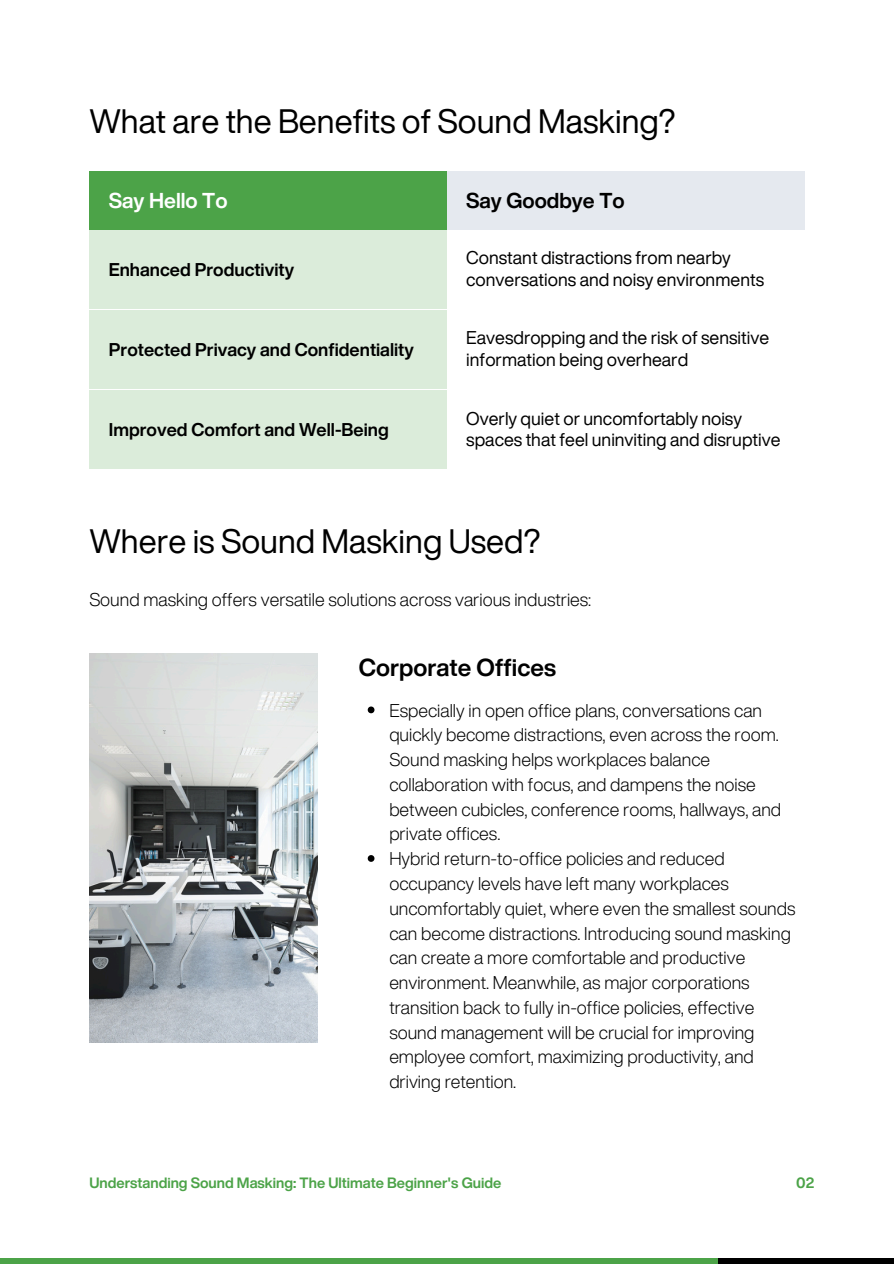
<style>
.page{position:relative;width:894px;height:1264px;background:#fff}
.page>*{position:absolute;margin:0;border:0;box-sizing:border-box;transform-origin:0 0}
.t1{font:33px "Helvetica Now Display";color:#000}
.t2{font:700 24px "Helvetica Now Display";color:#000}
.t3{font:700 21px "Helvetica Now Display";color:#000}
.t4{font:700 21px "Helvetica Now Display";color:#fff}
.t5{font:300 18px/24.8px "Helvetica Now Display";color:#000}
.t6{font:18px/21.3px "Helvetica Now Display";color:#000}
.t7{font:700 18px "Helvetica Now Display";color:#000}
.t8{font:700 14.55px "Helvetica Now Display";color:#4ca348}
</style>
<div class="page">
<div style="left:674px;top:1257px;width:219px;height:6px;background:#000"></div>
<div style="left:0;top:1257px;width:717px;height:6px;background:#4ca348"></div>
<div style="left:89px;top:171px;width:357px;height:58px;background:#4ca348"></div>
<div style="left:446px;top:171px;width:358px;height:58px;background:#e5e9ef"></div>
<div style="left:89px;top:231px;width:357px;height:78px;background:#dbecda"></div>
<div style="left:89px;top:310px;width:357px;height:78px;background:#dbecda"></div>
<div style="left:89px;top:391px;width:357px;height:78px;background:#dbecda"></div>
<img style="left:89px;top:653px;width:228px;height:389px">
<svg style="left:367px;top:706px;width:7px;height:7px"></svg>
<svg style="left:367px;top:855px;width:7px;height:6px"></svg>
<h4 class="t1" style="left:89px;top:96px;width:587px">What are the Benefits of Sound Masking?</h4>
<h4 class="t4" style="left:109px;top:184px;width:120px">Say Hello To</h4>
<h3 class="t3" style="left:466px;top:184px;width:160px">Say Goodbye To</h3>
<h5 class="t7" style="left:109px;top:256px;width:187px">Enhanced Productivity</h5>
<h5 class="t7" style="left:109px;top:336px;width:306px">Protected Privacy and Confidentiality</h5>
<h5 class="t7" style="left:109px;top:416px;width:281px">Improved Comfort and Well-Being</h5>
<h1 class="t6" style="left:466px;top:247px;width:299px">Constant distractions from nearby conversations and noisy environments</h1>
<p class="t6" style="left:466px;top:327px;width:304px">Eavesdropping and the risk of sensitive information being overheard</p>
<p class="t6" style="left:466px;top:407px;width:316px">Overly quiet or uncomfortably noisy spaces that feel uninviting and disruptive</p>
<h2 class="t1" style="left:89px;top:516px;width:452px">Where is Sound Masking Used?</h2>
<p class="t5" style="left:89px;top:586px;width:503px">Sound masking offers versatile solutions across various industries:</p>
<p class="t2" style="left:358px;top:649px;width:199px">Corporate Offices</p>
<p class="t5" style="left:389px;top:697px;width:393px">Especially in open office plans, conversations can quickly become distractions, even across the room.<br>Sound masking helps workplaces balance collaboration with focus, and dampens the noise between cubicles, conference rooms, hallways, and private offices.</p>
<p class="t5" style="left:389px;top:846px;width:407px">Hybrid return-to-office policies and reduced occupancy levels have left many workplaces uncomfortably quiet, where even the smallest sounds can become distractions. Introducing sound masking can create a more comfortable and productive environment. Meanwhile, as major corporations transition back to fully in-office policies, effective sound management will be crucial for improving employee comfort, maximizing productivity, and driving retention.</p>
<h3 class="t8" style="left:89px;top:1171px;width:413px">Understanding Sound Masking: The Ultimate Beginner's Guide</h3>
<h4 class="t8" style="left:796px;top:1171px;width:20px">02</h4>
</div>
